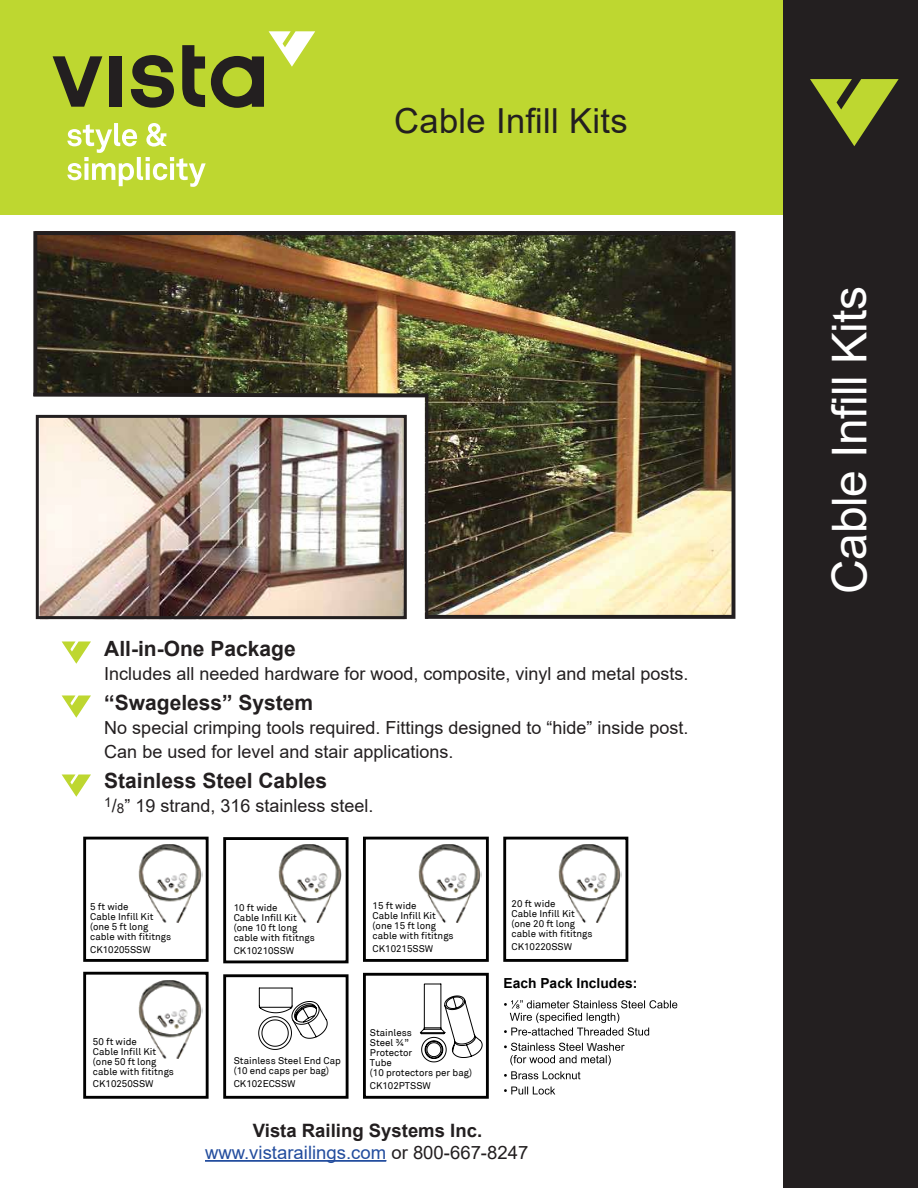
<style>
.page{position:relative;width:918px;height:1188px;background:#fff}
.page>*{position:absolute;margin:0;border:0;box-sizing:border-box;transform-origin:0 0}
.t1{font:48px "Arial";letter-spacing:-.01em;color:#fff}
.t2{font:34.5px "Arial";letter-spacing:.01em;color:#231f20}
.t3{font:700 21px "Arial";color:#231f20}
.t4{font:700 18.45px/21.5px "Arial";color:#231f20;text-align:center}
.t5{font:18px/24px "Arial";color:#231f20}
.t6{font:700 13.8px "Arial";color:#010101}
.t7{font:11.1px "Arial";color:#010101}
.t8{font:9.75px/10.1px "Akkurat";color:#010101}
.s1{font-weight:400;color:#234d9e}
.s2{font-weight:400}
</style>
<div class="page">
<div style="left:783px;top:0;width:135px;height:1188px;background:#231f20"></div>
<div style="left:0;top:0;width:783px;height:214px;background:#bed730"></div>
<svg style="left:810px;top:79px;width:89px;height:67px"></svg>
<svg style="left:67px;top:123px;width:139px;height:64px"></svg>
<svg style="left:53px;top:56px;width:49px;height:51px"></svg>
<div style="left:110px;top:56px;width:12px;height:51px;background:#231f20"></div>
<svg style="left:182px;top:45px;width:23px;height:62px"></svg>
<svg style="left:131px;top:55px;width:43px;height:53px"></svg>
<svg style="left:211px;top:31px;width:104px;height:77px"></svg>
<img style="left:38px;top:236px;width:692px;height:378px">
<div style="left:33px;top:231px;width:702px;height:388px;border:4px solid #231f20"></div>
<img style="left:41px;top:419px;width:362px;height:196px">
<div style="left:36px;top:415px;width:371px;height:204px;border:3px solid #231f20"></div>
<svg style="left:33px;top:391px;width:399px;height:8px"></svg>
<hr style="left:425px;top:396px;width:3px;height:223px;background:#231f20">
<svg style="left:62px;top:641px;width:29px;height:23px"></svg>
<svg style="left:62px;top:695px;width:29px;height:23px"></svg>
<svg style="left:62px;top:774px;width:29px;height:23px"></svg>
<svg style="left:630px;top:1000px;width:47px;height:36px"></svg>
<svg style="left:83px;top:836px;width:547px;height:263px"></svg>
<svg style="left:258px;top:984px;width:225px;height:78px"></svg>
<hr style="left:205px;top:1160px;width:181px;height:1px;background:#234d9e">
<h2 class="t2" style="left:394px;top:97px;width:235px">Cable Infill Kits</h2>
<h3 class="t3" style="left:104px;top:634px;width:193px">All-in-One Package</h3>
<h3 class="t5" style="left:104px;top:661px;width:586px">Includes all needed hardware for wood, composite, vinyl and metal posts.</h3>
<h3 class="t3" style="left:104px;top:688px;width:210px">“Swageless” System</h3>
<h3 class="t5" style="left:104px;top:715px;width:586px">No special crimping tools required. Fittings designed to “hide” inside post.<br>Can be used for level and stair applications.</h3>
<h3 class="t3" style="left:104px;top:766px;width:224px">Stainless Steel Cables</h3>
<h3 class="t5" style="left:104px;top:793px;width:271px"><sup>1</sup>/<sub>8</sub>” 19 strand, 316 stainless steel.</h3>
<p class="t8" style="left:90px;top:902px;width:83px">5 ft wide<br>Cable Infill Kit (one 5 ft long cable with fititngs</p>
<p class="t8" style="left:90px;top:945px;width:62px">CK10205SSW</p>
<p class="t8" style="left:93px;top:1036px;width:83px">50 ft wide<br>Cable Infill Kit (one 50 ft long cable with fititngs</p>
<p class="t8" style="left:93px;top:1079px;width:62px">CK10250SSW</p>
<p class="t8" style="left:234px;top:903px;width:83px">10 ft wide<br>Cable Infill Kit (one 10 ft long cable with fititngs</p>
<p class="t8" style="left:234px;top:946px;width:62px">CK10210SSW</p>
<p class="t8" style="left:373px;top:901px;width:83px">15 ft wide<br>Cable Infill Kit (one 15 ft long cable with fititngs</p>
<p class="t8" style="left:373px;top:944px;width:62px">CK10215SSW</p>
<p class="t8" style="left:234px;top:1056px;width:109px">Stainless Steel End Cap (10 end caps per bag)</p>
<p class="t8" style="left:234px;top:1079px;width:63px">CK102ECSSW</p>
<p class="t8" style="left:370px;top:1028px;width:104px">Stainless<br>Steel ¾”<br>Protector<br>Tube<br>(10 protectors per bag)</p>
<p class="t8" style="left:370px;top:1081px;width:63px">CK102PTSSW</p>
<p class="t8" style="left:512px;top:899px;width:83px">20 ft wide<br>Cable Infill Kit (one 20 ft long cable with fititngs</p>
<p class="t8" style="left:512px;top:942px;width:62px">CK10220SSW</p>
<h3 class="t6" style="left:503px;top:973px;width:135px">Each Pack Includes:</h3>
<p class="t7" style="left:587px;top:1039px;width:12px">W</p>
<h3 class="t4" style="left:205px;top:1120px;width:325px">Vista Railing Systems Inc. <span class="s1">www.vistarailings.com</span> <span class="s2">or 800-667-8247</span></h3>
<h1 class="t1" style="left:817px;top:594px;width:309px;rotate:-90deg">Cable Infill Kits</h1>
</div>
